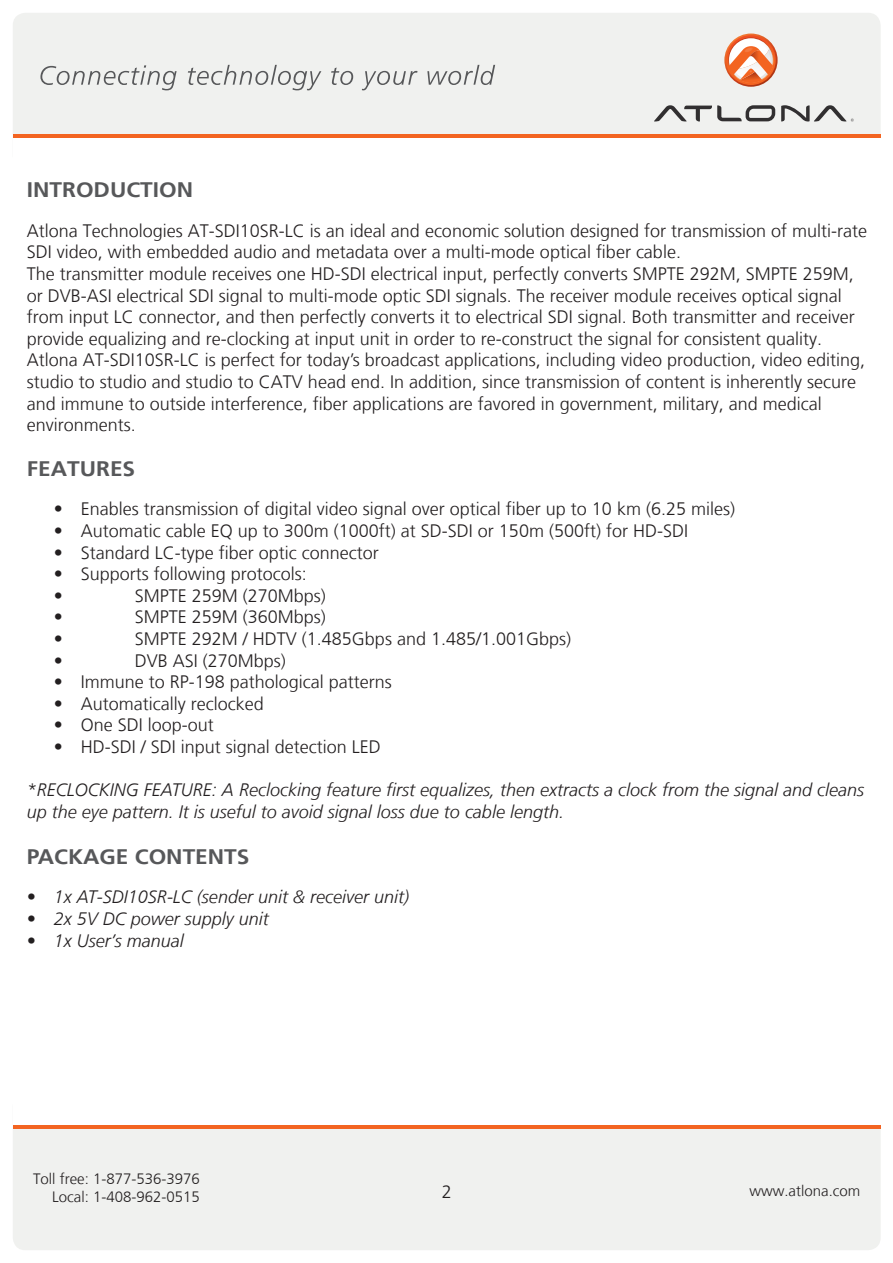
<style>
.page{position:relative;width:893px;height:1263px;background:#fff}
.page>*{position:absolute;margin:0;border:0;box-sizing:border-box;transform-origin:0 0}
.t1{font:700 21px "Frutiger LT";color:#57585a;scale:1.08 1}
.t2{font:300 18px/21.6px "Frutiger LT";color:#231f20}
.t3{font:italic 300 18px/21.6px "Frutiger LT";color:#231f20}
.t4{font:300 15px/18px "Frutiger LT";color:#231f20;text-align:right}
</style>
<div class="page">
<div style="left:13px;top:1094px;width:868px;height:156px;background:#f0f1ef;border-radius:13px"></div>
<div style="left:13px;top:1091px;width:868px;height:36px;background:#fff"></div>
<hr style="left:13px;top:1125px;width:868px;height:3px;background:#f36421">
<div style="left:13px;top:13px;width:868px;height:156px;background:#f0f1ef;border-radius:13px"></div>
<div style="left:13px;top:136px;width:868px;height:36px;background:#fff"></div>
<hr style="left:13px;top:134px;width:868px;height:4px;background:#f36421">
<svg style="left:654px;top:105px;width:121px;height:16px"></svg>
<svg style="left:781px;top:105px;width:73px;height:17px"></svg>
<svg style="left:724px;top:34px;width:54px;height:53px"></svg>
<svg style="left:726px;top:35px;width:50px;height:50px"></svg>
<svg style="left:728px;top:37px;width:46px;height:46px"></svg>
<svg style="left:40px;top:65px;width:137px;height:25px"></svg>
<svg style="left:188px;top:65px;width:133px;height:25px"></svg>
<svg style="left:331px;top:68px;width:22px;height:17px"></svg>
<svg style="left:362px;top:71px;width:55px;height:19px"></svg>
<svg style="left:427px;top:65px;width:68px;height:20px"></svg>
<p class="t1" style="left:27px;top:178px;width:156px">INTRODUCTION</p>
<p class="t2" style="left:27px;top:220px;width:842px">Atlona Technologies AT-SDI10SR-LC is an ideal and economic solution designed for transmission of multi-rate<br>SDI video, with embedded audio and metadata over a multi-mode optical fiber cable.</p>
<p class="t2" style="left:27px;top:263px;width:840px">The transmitter module receives one HD-SDI electrical input, perfectly converts SMPTE 292M, SMPTE 259M, or DVB-ASI electrical SDI signal to multi-mode optic SDI signals. The receiver module receives optical signal from input LC connector, and then perfectly converts it to electrical SDI signal. Both transmitter and receiver provide equalizing and re-clocking at input unit in order to re-construct the signal for consistent quality.<br>Atlona AT-SDI10SR-LC is perfect for today’s broadcast applications, including video production, video editing, studio to studio and studio to CATV head end. In addition, since transmission of content is inherently secure and immune to outside interference, fiber applications are favored in government, military, and medical environments.</p>
<p class="t1" style="left:27px;top:456px;width:102px">FEATURES</p>
<p class="t2" style="left:54px;top:499px;width:683px">• Enables transmission of digital video signal over optical fiber up to 10 km (6.25 miles)</p>
<p class="t2" style="left:54px;top:520px;width:636px">• Automatic cable EQ up to 300m (1000ft) at SD-SDI or 150m (500ft) for HD-SDI</p>
<p class="t2" style="left:54px;top:542px;width:327px">• Standard LC-type fiber optic connector</p>
<p class="t2" style="left:54px;top:563px;width:255px">• Supports following protocols:</p>
<p class="t2" style="left:54px;top:585px;width:10px">•</p>
<p class="t2" style="left:135px;top:585px;width:193px">SMPTE 259M (270Mbps)</p>
<p class="t2" style="left:54px;top:607px;width:10px">•</p>
<p class="t2" style="left:135px;top:607px;width:193px">SMPTE 259M (360Mbps)</p>
<p class="t2" style="left:54px;top:628px;width:10px">•</p>
<p class="t2" style="left:135px;top:628px;width:438px">SMPTE 292M / HDTV (1.485Gbps and 1.485/1.001Gbps)</p>
<p class="t2" style="left:54px;top:650px;width:10px">•</p>
<p class="t2" style="left:135px;top:650px;width:153px">DVB ASI (270Mbps)</p>
<p class="t2" style="left:54px;top:671px;width:340px">• Immune to RP-198 pathological patterns</p>
<p class="t2" style="left:54px;top:693px;width:211px">• Automatically reclocked</p>
<p class="t2" style="left:54px;top:715px;width:162px">• One SDI loop-out</p>
<p class="t2" style="left:54px;top:736px;width:329px">• HD-SDI / SDI input signal detection LED</p>
<p class="t3" style="left:27px;top:779px;width:839px">*RECLOCKING FEATURE: A Reclocking feature first equalizes, then extracts a clock from the signal and cleans up the eye pattern. It is useful to avoid signal loss due to cable length.</p>
<p class="t1" style="left:27px;top:844px;width:208px">PACKAGE CONTENTS</p>
<p class="t3" style="left:27px;top:886px;width:384px">• 1x AT-SDI10SR-LC (sender unit &amp; receiver unit)</p>
<p class="t3" style="left:27px;top:908px;width:244px">• 2x 5V DC power supply unit</p>
<p class="t3" style="left:27px;top:930px;width:159px">• 1x User’s manual</p>
<p class="t4" style="left:33px;top:1170px;width:168px">Toll free: 1-877-536-3976<br>Local: 1-408-962-0515</p>
<p class="t2" style="left:442px;top:1181px;width:12px">2</p>
<p class="t4" style="left:749px;top:1181px;width:112px">www.atlona.com</p>
</div>
